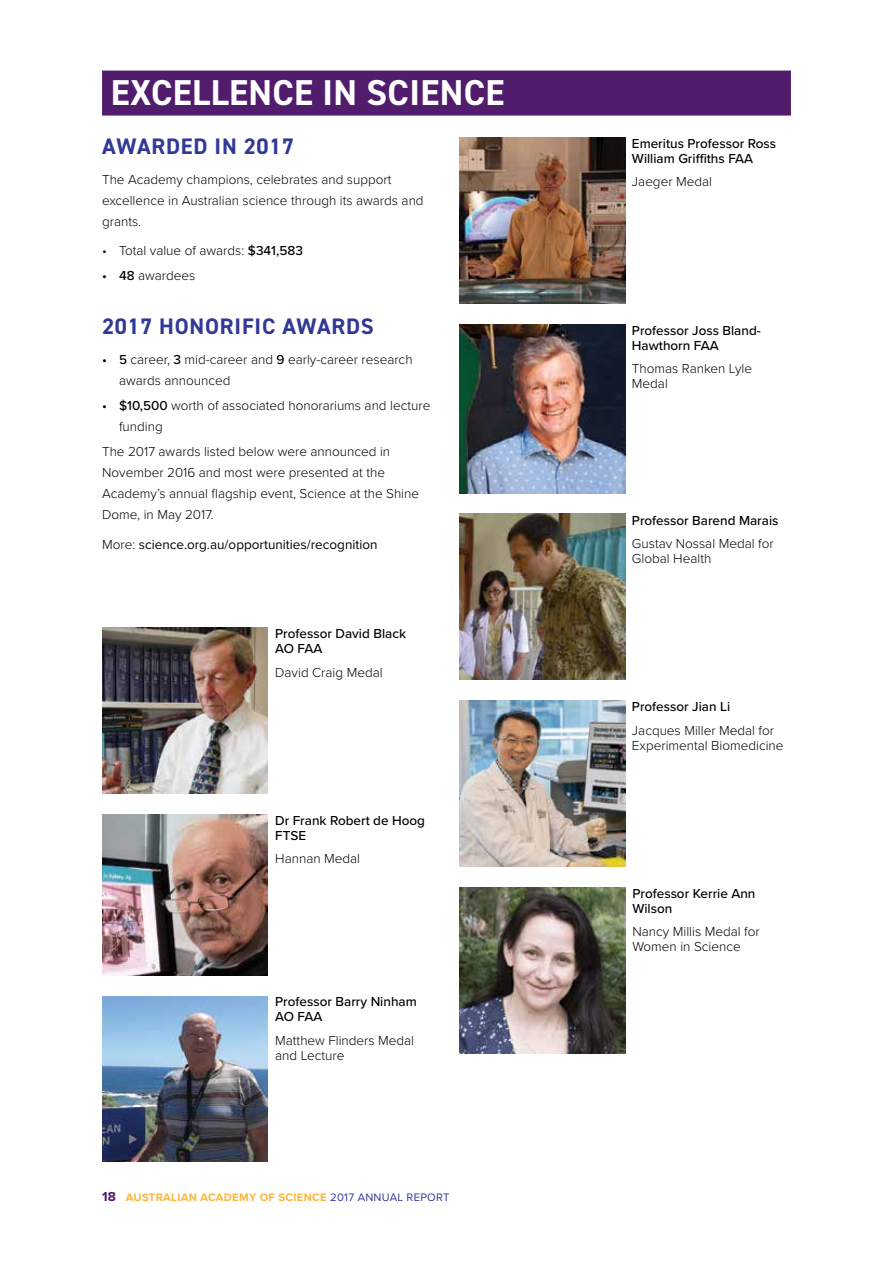
<style>
.page{position:relative;width:893px;height:1263px;background:#fff}
.page>*{position:absolute;margin:0;border:0;box-sizing:border-box;transform-origin:0 0}
.t1{font:700 36px "DIN2014";letter-spacing:.01em;color:#fff}
.t2{font:700 22.5px "DIN2014";letter-spacing:.035em;color:#313896}
.t3{font:300 13.5px/21px "Proxima Nova";color:#000}
.t4{font:500 13.5px/15px "Proxima Nova";color:#000}
.t5{font:13.5px "Proxima Nova";color:#000}
.t6{font:700 11.25px "Proxima Nova";letter-spacing:.025em;color:#fcb53b}
.s1{font-weight:500}
.s2{font-weight:300}
.s3{font-size:13.5px;color:#511c6c}
.s4{font-weight:400;color:#313896}
</style>
<div class="page">
<div style="left:102px;top:71px;width:689px;height:45px;background:#511c6c"></div>
<img style="left:102px;top:628px;width:166px;height:165px">
<img style="left:102px;top:814px;width:166px;height:161px">
<img style="left:459px;top:514px;width:166px;height:166px">
<img style="left:459px;top:700px;width:166px;height:166px">
<img style="left:102px;top:996px;width:166px;height:166px">
<img style="left:459px;top:887px;width:166px;height:166px">
<img style="left:459px;top:324px;width:166px;height:169px">
<img style="left:459px;top:137px;width:166px;height:167px">
<h1 class="t1" style="left:111px;top:68px;width:395px">EXCELLENCE IN SCIENCE</h1>
<h2 class="t2" style="left:102px;top:131px;width:193px">AWARDED IN 2017</h2>
<p class="t3" style="left:102px;top:168px;width:323px">The Academy champions, celebrates and support excellence in Australian science through its awards and grants.</p>
<p class="t3" style="left:102px;top:239px;width:202px">• Total value of awards: <span class="s1">$341,583</span></p>
<p class="t3" style="left:102px;top:265px;width:95px"><span class="s1">• 48</span> awardees</p>
<h2 class="t2" style="left:102px;top:311px;width:273px">2017 HONORIFIC AWARDS</h2>
<p class="t3" style="left:119px;top:348px;width:295px;text-indent:-17px"><span class="s1">• 5</span> career, <span class="s1">3</span> mid-career and <span class="s1">9</span> early-career research awards announced</p>
<p class="t3" style="left:119px;top:394px;width:313px;text-indent:-17px"><span class="s1">• $10,500</span> worth of associated honorariums and lecture funding</p>
<p class="t3" style="left:102px;top:440px;width:319px">The 2017 awards listed below were announced in November 2016 and most were presented at the Academy’s annual flagship event, Science at the Shine Dome, in May 2017.</p>
<p class="t5" style="left:102px;top:534px;width:277px"><span class="s2">More:</span> science.org.au/opportunities/recognition</p>
<p class="t4" style="left:275px;top:626px;width:132px">Professor David Black<br>AO FAA</p>
<p class="t3" style="left:275px;top:661px;width:109px">David Craig Medal</p>
<p class="t4" style="left:275px;top:812px;width:151px">Dr Frank Robert de Hoog<br>FTSE</p>
<p class="t3" style="left:275px;top:848px;width:86px">Hannan Medal</p>
<p class="t4" style="left:275px;top:994px;width:143px">Professor Barry Ninham<br>AO FAA</p>
<p class="t3" style="left:275px;top:1032px;width:140px;line-height:15px">Matthew Flinders Medal and Lecture</p>
<p class="t6" style="left:102px;top:1189px;width:349px"><span class="s3">18</span> AUSTRALIAN ACADEMY OF SCIENCE <span class="s4">2017 ANNUAL REPORT</span></p>
<p class="t4" style="left:632px;top:135px;width:146px">Emeritus Professor Ross<br>William Griffiths FAA</p>
<p class="t3" style="left:632px;top:171px;width:82px">Jaeger Medal</p>
<p class="t4" style="left:632px;top:322px;width:130px">Professor Joss Bland-<br>Hawthorn FAA</p>
<p class="t3" style="left:632px;top:361px;width:122px;line-height:15px">Thomas Ranken Lyle<br>Medal</p>
<p class="t4" style="left:632px;top:512px;width:148px">Professor Barend Marais</p>
<p class="t3" style="left:632px;top:535px;width:143px;line-height:15px">Gustav Nossal Medal for<br>Global Health</p>
<p class="t4" style="left:632px;top:698px;width:100px">Professor Jian Li</p>
<p class="t3" style="left:632px;top:722px;width:153px;line-height:15px">Jacques Miller Medal for<br>Experimental Biomedicine</p>
<p class="t4" style="left:632px;top:885px;width:125px">Professor Kerrie Ann<br>Wilson</p>
<p class="t3" style="left:632px;top:923px;width:129px;line-height:15px">Nancy Millis Medal for<br>Women in Science</p>
</div>
